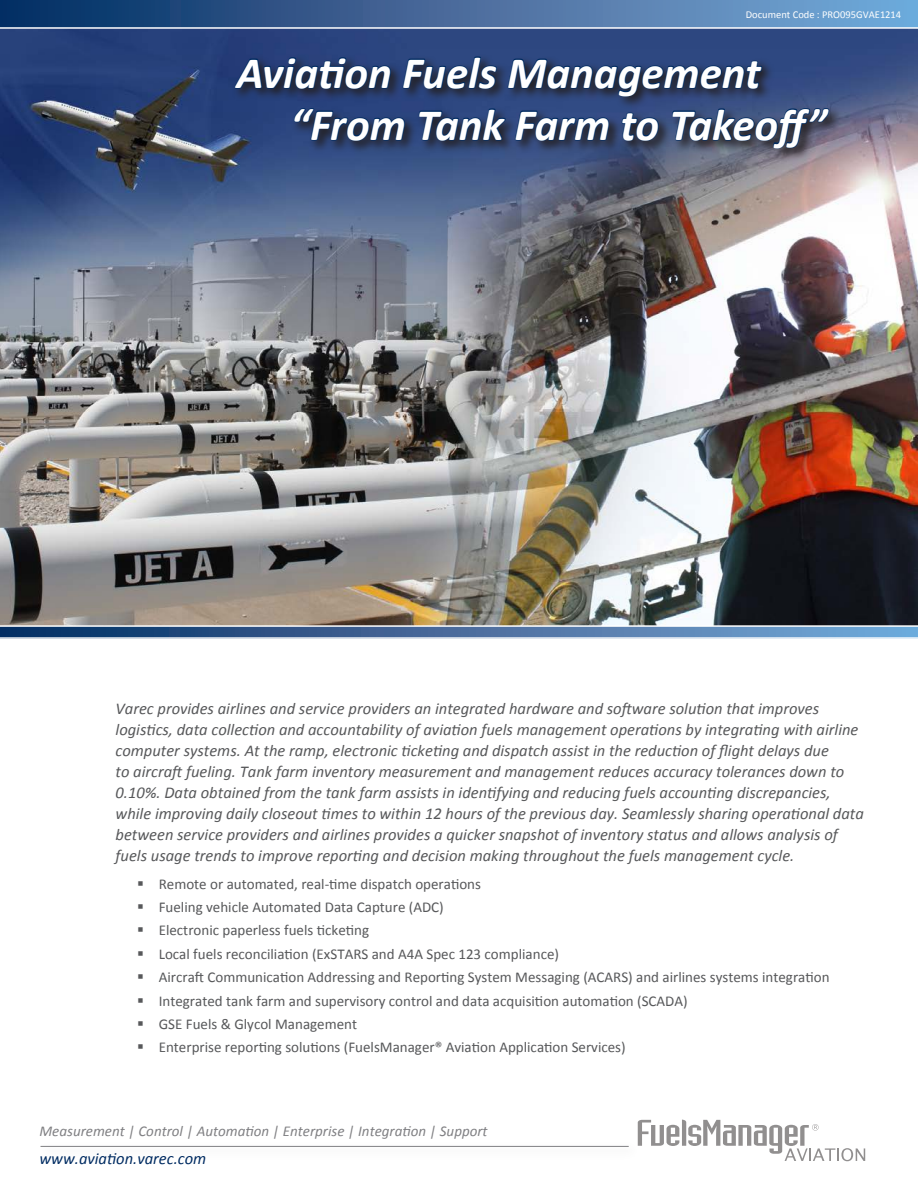
<style>
.page{position:relative;width:918px;height:1188px;background:#fff}
.page>*{position:absolute;margin:0;border:0;box-sizing:border-box;transform-origin:0 0}
.H0_-_Document_Headin{font:italic 700 45px "Calibri";color:#fff}
.Body_Summary{font:italic 16.5px/21px "Calibri";color:#57585a}
.t1{font:italic 16.5px "Calibri";color:#002c62}
.t2{font:15px "Calibri";color:#57585a}
.t3{font:italic 15px "Calibri";color:#808083}
.Doc_Code{font:10.5px "Calibri";color:#fff}
</style>
<div class="page">
<img style="left:0;top:29px;width:918px;height:596px">
<svg style="left:232px;top:54px;width:611px;height:108px;background:#4e5d84"></svg>
<svg style="left:234px;top:42px;width:596px;height:112px;background:#293e6b"></svg>
<svg style="left:638px;top:1120px;width:227px;height:41px"></svg>
<div style="left:37px;top:1141px;width:604px;height:20px;background:#fcfcfc"></div>
<hr style="left:41px;top:1146px;width:588px;height:1px;background:#808083">
<svg style="left:0;top:625px;width:918px;height:14px;background:#6c8bb1"></svg>
<svg style="left:0;top:0;width:918px;height:29px;background:#4c72a1"></svg>
<p class="Doc_Code" style="left:746px;top:8px;width:157px">Document Code : PRO095GVAE1214</p>
<p class="H0_-_Document_Headin" style="left:237px;top:44px;width:526px">Aviation Fuels Management</p>
<p class="H0_-_Document_Headin" style="left:291px;top:96px;width:538px">“From Tank Farm to Takeoff”</p>
<p class="Body_Summary" style="left:116px;top:698px;width:750px">Varec provides airlines and service providers an integrated hardware and software solution that improves logistics, data collection and accountability of aviation fuels management operations by integrating with airline computer systems. At the ramp, electronic ticketing and dispatch assist in the reduction of flight delays due<br>to aircraft fueling. Tank farm inventory measurement and management reduces accuracy tolerances down to 0.10%. Data obtained from the tank farm assists in identifying and reducing fuels accounting discrepancies, while improving daily closeout times to within 12 hours of the previous day. Seamlessly sharing operational data between service providers and airlines provides a quicker snapshot of inventory status and allows analysis of fuels usage trends to improve reporting and decision making throughout the fuels management cycle.</p>
<p class="t2" style="left:159px;top:874px;width:324px">Remote or automated, real-time dispatch operations</p>
<p class="t2" style="left:159px;top:897px;width:287px">Fueling vehicle Automated Data Capture (ADC)</p>
<p class="t2" style="left:159px;top:921px;width:212px">Electronic paperless fuels ticketing</p>
<p class="t2" style="left:159px;top:944px;width:402px">Local fuels reconciliation (ExSTARS and A4A Spec 123 compliance)</p>
<p class="t2" style="left:159px;top:968px;width:672px">Aircraft Communication Addressing and Reporting System Messaging (ACARS) and airlines systems integration</p>
<p class="t2" style="left:159px;top:991px;width:531px">Integrated tank farm and supervisory control and data acquisition automation (SCADA)</p>
<p class="t2" style="left:159px;top:1014px;width:200px">GSE Fuels &amp; Glycol Management</p>
<p class="t2" style="left:159px;top:1038px;width:468px">Enterprise reporting solutions (FuelsManager® Aviation Application Services)</p>
<p class="t3" style="left:39px;top:1121px;width:450px">Measurement | Control | Automation | Enterprise | Integration | Support</p>
<p class="t1" style="left:39px;top:1147px;width:168px">www.aviation.varec.com</p>
</div>
